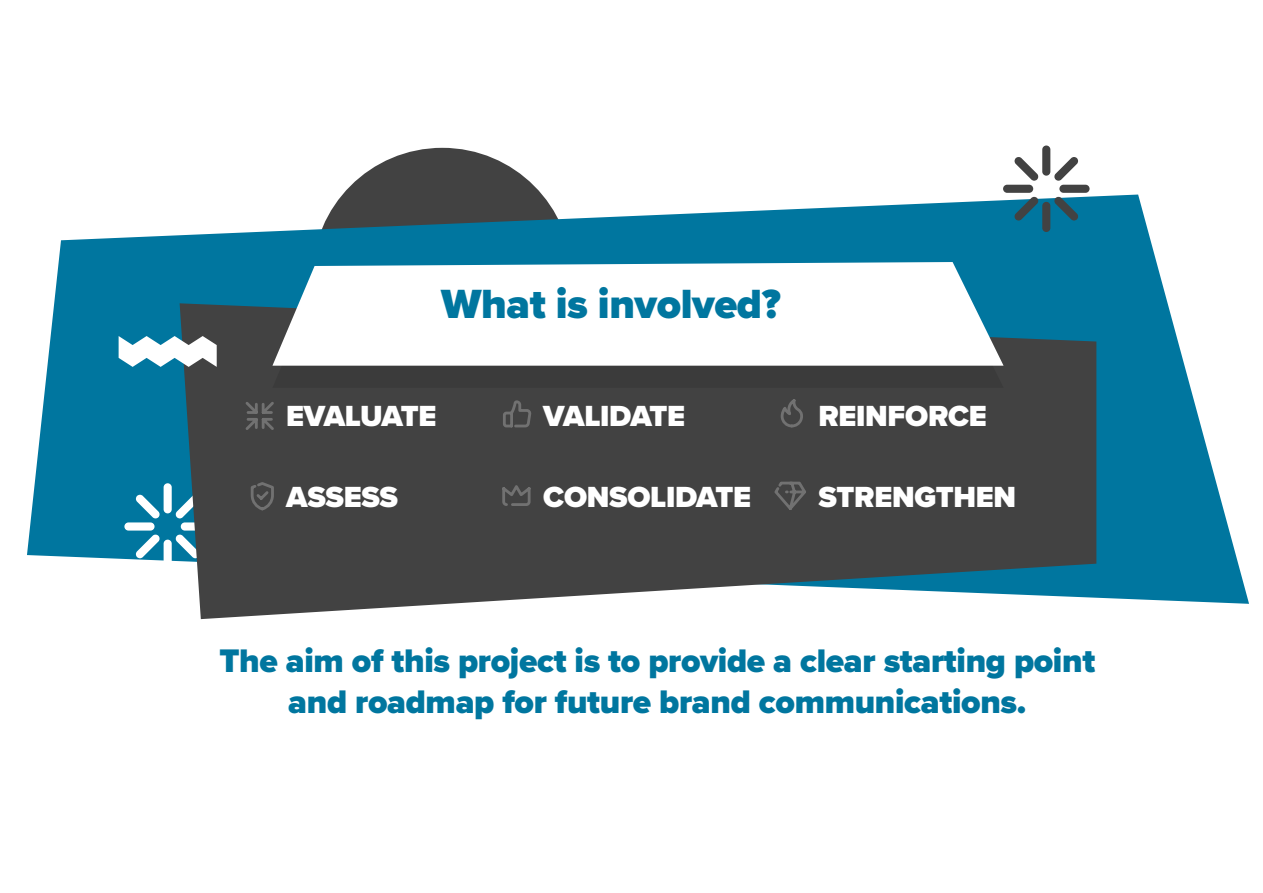
<style>
.page{position:relative;width:1263px;height:893px;background:#fff}
.page>*{position:absolute;margin:0;border:0;box-sizing:border-box;transform-origin:0 0}
.tit-01{font:900 42.3px "Proxima Nova";letter-spacing:-.01em;color:#00769f}
.t1{font:900 33.9px/40.7px "Proxima Nova";letter-spacing:-.01em;color:#00769f;text-align:center}
.lista{font:900 30.15px "Proxima Nova";letter-spacing:-.01em;color:#fff}
.lista-2{font:900 30.15px "Proxima Nova";letter-spacing:-.03em;color:#fff}
</style>
<div class="page">
<div style="left:312px;top:148px;width:260px;height:260px;background:#424242;border-radius:50%"></div>
<svg style="left:27px;top:195px;width:1222px;height:409px;fill:#00769f"></svg>
<div style="left:1003px;top:185px;width:30px;height:8px;background:#424242;border-radius:4px"></div>
<svg style="left:1014px;top:157px;width:25px;height:24px"></svg>
<div style="left:1042px;top:146px;width:8px;height:30px;background:#424242;border-radius:4px"></div>
<svg style="left:1054px;top:157px;width:24px;height:24px"></svg>
<div style="left:1059px;top:185px;width:30px;height:8px;background:#424242;border-radius:4px"></div>
<svg style="left:1054px;top:196px;width:24px;height:25px"></svg>
<div style="left:1042px;top:202px;width:8px;height:30px;background:#424242;border-radius:4px"></div>
<svg style="left:1014px;top:196px;width:25px;height:25px"></svg>
<div style="left:124px;top:522px;width:31px;height:9px;background:#fff;border-radius:4px"></div>
<svg style="left:135px;top:494px;width:25px;height:24px"></svg>
<div style="left:164px;top:483px;width:8px;height:30px;background:#fff;border-radius:4px"></div>
<svg style="left:175px;top:494px;width:5px;height:24px"></svg>
<svg style="left:175px;top:534px;width:5px;height:24px"></svg>
<div style="left:164px;top:540px;width:8px;height:30px;background:#fff;border-radius:4px"></div>
<svg style="left:135px;top:534px;width:25px;height:24px"></svg>
<svg style="left:180px;top:303px;width:916px;height:316px;background:#505658"></svg>
<svg style="left:119px;top:336px;width:98px;height:31px"></svg>
<div style="left:272px;top:366px;width:731px;height:22px;background:#3b3b3b"></div>
<svg style="left:272px;top:262px;width:731px;height:104px"></svg>
<svg style="left:243px;top:399px;width:33px;height:34px"></svg>
<svg style="left:501px;top:402px;width:32px;height:27px"></svg>
<svg style="left:779px;top:397px;width:26px;height:65px;background:#484848"></svg>
<svg style="left:500px;top:481px;width:33px;height:26px"></svg>
<svg style="left:772px;top:479px;width:36px;height:34px"></svg>
<svg style="left:249px;top:480px;width:26px;height:32px"></svg>
<p class="tit-01" style="left:441px;top:272px;width:341px">What is involved?</p>
<p class="lista-2" style="left:286px;top:394px;width:152px">EVALUATE</p>
<p class="lista" style="left:543px;top:394px;width:143px">VALIDATE</p>
<p class="lista" style="left:818px;top:394px;width:170px">REINFORCE</p>
<p class="lista" style="left:286px;top:474px;width:113px">ASSESS</p>
<p class="lista" style="left:543px;top:474px;width:209px">CONSOLIDATE</p>
<p class="lista" style="left:818px;top:474px;width:199px">STRENGTHEN</p>
<p class="t1" style="left:219px;top:640px;width:877px">The aim of this project is to provide a clear starting point and roadmap for future brand communications.</p>
</div>
